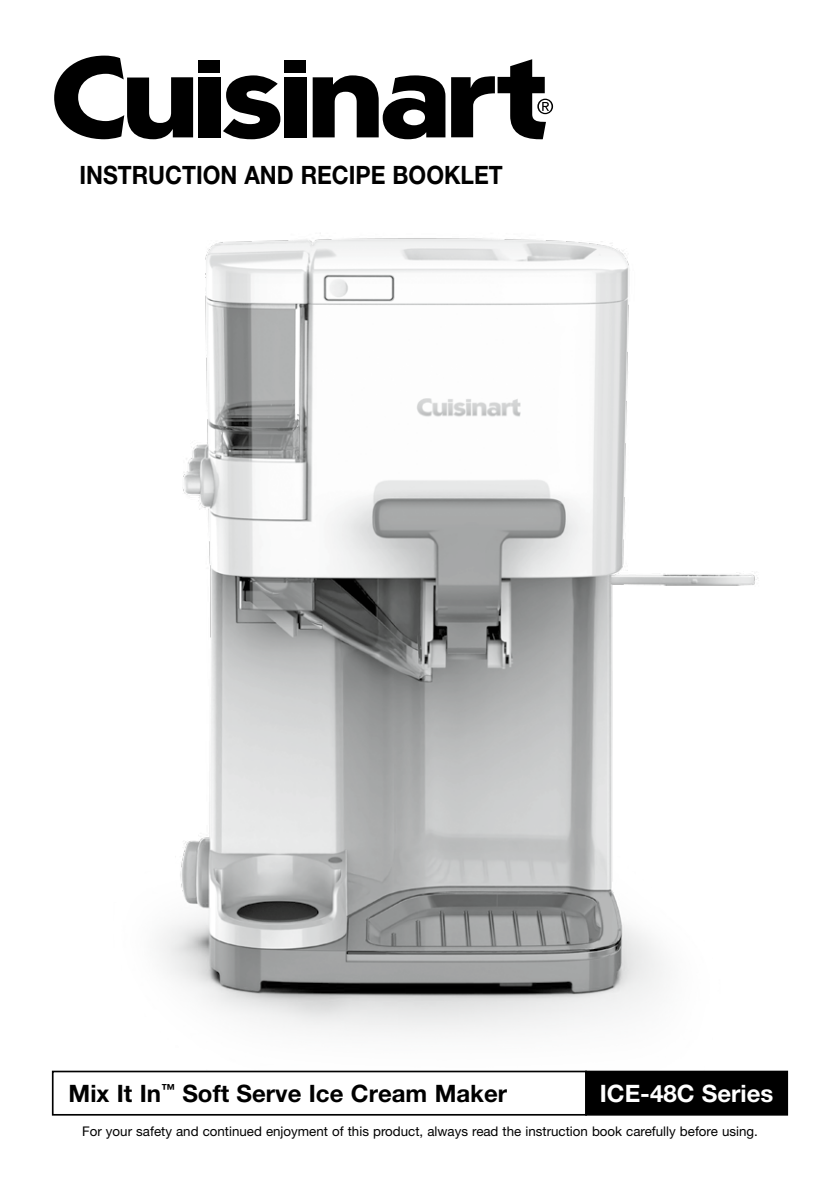
<style>
.page{position:relative;width:840px;height:1191px;background:#fff}
.page>*{position:absolute;margin:0;border:0;box-sizing:border-box;transform-origin:0 0}
.t1{font:700 25.4px "Helvetica Neue LT Std";color:#000;scale:.9 1}
.t2{font:700 24px "Helvetica Neue LT Std";color:#000}
.t3{font:700 24px "Helvetica Neue LT Std";color:#fff}
.t4{font:13.4px "Helvetica Neue LT Std";color:#000}
</style>
<div class="page">
<img style="left:51px;top:233px;width:738px;height:839px">
<svg style="left:54px;top:56px;width:139px;height:83px"></svg>
<div style="left:198px;top:77px;width:22px;height:60px;background:#000"></div>
<svg style="left:223px;top:75px;width:57px;height:64px"></svg>
<div style="left:284px;top:77px;width:22px;height:60px;background:#000"></div>
<svg style="left:312px;top:75px;width:133px;height:64px"></svg>
<div style="left:198px;top:60px;width:22px;height:12px;background:#000"></div>
<div style="left:284px;top:60px;width:21px;height:12px;background:#000"></div>
<svg style="left:451px;top:59px;width:101px;height:80px"></svg>
<div style="left:52px;top:1070px;width:534px;height:45px;border:2px solid #000"></div>
<div style="left:585px;top:1071px;width:201px;height:43px;background:#000"></div>
<div style="left:585px;top:1070px;width:202px;height:45px;border:2px solid #000"></div>
<h1 class="t1" style="left:79px;top:159px;width:471px">INSTRUCTION AND RECIPE BOOKLET</h1>
<h2 class="t2" style="left:68px;top:1078px;width:440px">Mix It In<sup>™</sup> Soft Serve Ice Cream Maker</h2>
<h2 class="t3" style="left:599px;top:1078px;width:175px">ICE-48C Series</h2>
<p class="t4" style="left:82px;top:1122px;width:676px">For your safety and continued enjoyment of this product, always read the instruction book carefully before using.</p>
</div>
